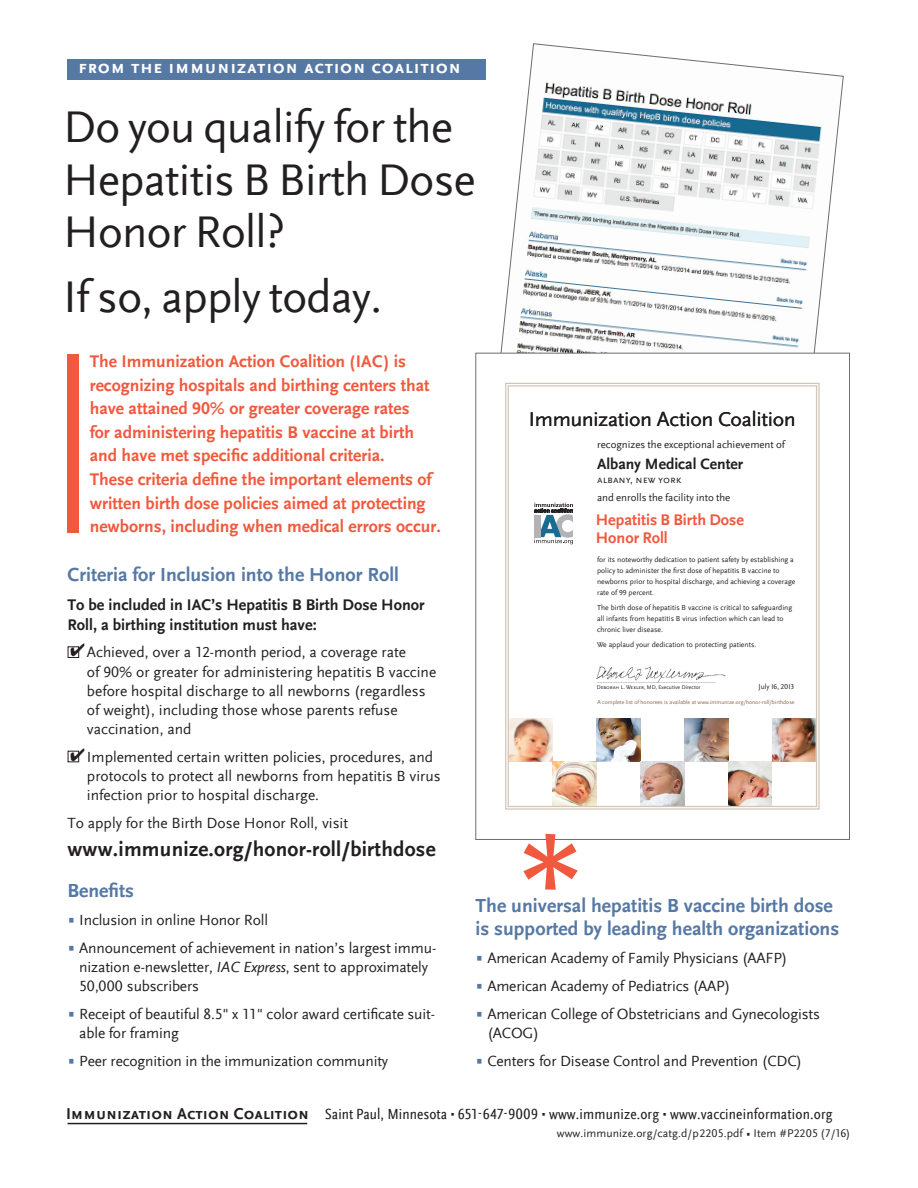
<style>
.page{position:relative;width:918px;height:1188px;background:#fff}
.page>*{position:absolute;margin:0;border:0;box-sizing:border-box;transform-origin:0 0}
.t1{font:46.5px/52.5px "Scala Sans Offc";letter-spacing:-.015em;color:#231f20}
.t2{font:700 21.3px "Scala Sans Offc";letter-spacing:.01em;color:#231f20}
.t3{font:20.85px "Scala Sans OT";color:#231f20}
.t4{font:700 19.8px/23.5px "Scala Sans Offc";color:#5578a5}
.t5{font:700 18.75px "Scala Sans Sc Offc";letter-spacing:.035em;color:#fff}
.t6{font:700 17.7px/23.5px "Scala Sans Offc";color:#f0593e}
.t7{font:700 16.2px/19.8px "Scala Sans Offc";color:#231f20}
.t8{font:700 16.2px/18px "Scala Sans Offc";color:#f0593e}
.t9{font:700 15.75px "Scala Sans Offc";color:#231f20}
.t10{font:15.45px/19px "Scala Sans Offc";letter-spacing:-.01em;color:#231f20}
.t11{font:condensed 15.3px "Scala Sans Offc";letter-spacing:.01em;color:#231f20}
.t12{font:11.7px "Scala Sans Offc";letter-spacing:.01em;color:#231f20}
.t13{font:10.8px/18.3px "Scala Sans Offc";color:#231f20}
.t14{font:7.65px/11.1px "Scala Sans Offc";color:#231f20}
.t15{font:7.5px "Scala Sans Offc";color:#231f20}
.t16{font:5.7px "Scala Sans Offc";color:#84664b}
.t17{font:5.55px "Scala Sans Offc";color:#231f20}
.s1{font-family:"Glypha LT Std";font-size:13.2px;color:#5578a5}
.s2{font-style:italic}
.s3{font-family:"Scala Sans Sc Offc"}
.s4{font-family:"Scala Sans Sc Offc";font-weight:700;font-stretch:normal;font-size:16.5px}
.s5{font-family:"Glypha LT Std";font-stretch:normal;font-size:7.5px}
.s6{font-family:"Glypha LT Std";font-size:7.65px}
</style>
<div class="page">
<div style="left:68px;top:647px;width:11px;height:11px;border:1px solid #231f20"></div>
<div style="left:68px;top:354px;width:11px;height:178px;background:#f0593e"></div>
<div style="left:68px;top:59px;width:418px;height:21px;background:#5578a5"></div>
<svg style="left:499px;top:43px;width:345px;height:310px"></svg>
<img style="left:510px;top:718px;width:43px;height:44px">
<img style="left:597px;top:718px;width:43px;height:44px">
<img style="left:684px;top:718px;width:44px;height:44px">
<img style="left:553px;top:762px;width:44px;height:43px">
<img style="left:640px;top:762px;width:44px;height:43px">
<img style="left:728px;top:762px;width:44px;height:43px">
<img style="left:772px;top:718px;width:43px;height:44px">
<div style="left:505px;top:383px;width:315px;height:427px;border:1px solid #d3c5b8"></div>
<div style="left:508px;top:385px;width:309px;height:422px;border:1px solid #d3c5b8"></div>
<svg style="left:534px;top:503px;width:39px;height:41px"></svg>
<div style="left:534px;top:515px;width:6px;height:22px;background:#b2b3b7"></div>
<img style="left:596px;top:666px;width:130px;height:17px">
<svg style="left:597px;top:682px;width:120px;height:1px"></svg>
<hr style="left:68px;top:1123px;width:239px;height:1px;background:#231f20">
<svg style="left:71px;top:646px;width:9px;height:11px"></svg>
<svg style="left:71px;top:750px;width:9px;height:11px"></svg>
<svg style="left:513px;top:839px;width:75px;height:1px"></svg>
<p class="t5" style="left:78px;top:57px;width:384px">from the immunization action coalition</p>
<p class="t1" style="left:63px;top:102px;width:414px">Do you qualify for the<br>Hepatitis B Birth Dose<br>Honor Roll?</p>
<p class="t1" style="left:63px;top:271px;width:321px">If so, apply today.</p>
<p class="t6" style="left:90px;top:350px;width:353px">The Immunization Action Coalition (IAC) is recognizing hospitals and birthing centers that have attained 90% or greater coverage rates<br>for administering hepatitis B vaccine at birth and have met specific additional criteria.<br>These criteria define the important elements of written birth dose policies aimed at protecting newborns, including when medical errors occur.</p>
<p class="t4" style="left:68px;top:563px;width:333px">Criteria for Inclusion into the Honor Roll</p>
<p class="t7" style="left:68px;top:595px;width:359px">To be included in IAC’s Hepatitis B Birth Dose Honor<br>Roll, a birthing institution must have:</p>
<p class="t10" style="left:87px;top:643px;width:351px">Achieved, over a 12-month period, a coverage rate<br>of 90% or greater for administering hepatitis B vaccine before hospital discharge to all newborns (regardless of weight), including those whose parents refuse vaccination, and</p>
<p class="t10" style="left:87px;top:748px;width:355px">Implemented certain written policies, procedures, and protocols to protect all newborns from hepatitis B virus infection prior to hospital discharge.</p>
<p class="t10" style="left:68px;top:814px;width:282px">To apply for the Birth Dose Honor Roll, visit</p>
<p class="t2" style="left:68px;top:837px;width:370px">www.immunize.org/honor-roll/birthdose</p>
<p class="t4" style="left:68px;top:879px;width:68px">Benefits</p>
<p class="t10" style="left:68px;top:911px;width:202px"><span class="s1">•</span> Inclusion in online Honor Roll</p>
<p class="t10" style="left:79px;top:939px;width:358px;text-indent:-12px"><span class="s1">•</span> Announcement of achievement in nation’s largest immu&shy;nization e-newsletter, <span class="s2">IAC Express</span>, sent to approximately<br>50,000 subscribers</p>
<p class="t10" style="left:79px;top:1005px;width:357px;text-indent:-12px"><span class="s1">•</span> Receipt of beautiful 8.5" x 11" color award certificate suit&shy;able for framing</p>
<p class="t10" style="left:68px;top:1052px;width:322px"><span class="s1">•</span> Peer recognition in the immunization community</p>
<p class="t3" style="left:529px;top:408px;width:268px">Immunization Action Coalition</p>
<p class="t13" style="left:597px;top:435px;width:189px">recognizes the exceptional achievement of</p>
<p class="t9" style="left:597px;top:455px;width:148px">Albany Medical Center</p>
<p class="t13" style="left:597px;top:470px;width:135px"><span class="s3">albany, new york<br></span>and enrolls the facility into the</p>
<p class="t8" style="left:596px;top:511px;width:150px">Hepatitis B Birth Dose<br>Honor Roll</p>
<p class="t14" style="left:597px;top:554px;width:200px">for its noteworthy dedication to patient safety by establishing a policy to administer the first dose of hepatitis B vaccine to newborns prior to hospital discharge, and achieving a coverage rate of 99 percent.</p>
<p class="t14" style="left:597px;top:602px;width:197px">The birth dose of hepatitis B vaccine is critical to safeguarding all infants from hepatitis B virus infection which can lead to chronic liver disease.</p>
<p class="t14" style="left:597px;top:639px;width:161px">We applaud your dedication to protecting patients.</p>
<p class="t17" style="left:597px;top:685px;width:105px"><span class="s3">Deborah L. Wexler</span>, MD, Executive Director</p>
<p class="t15" style="left:758px;top:683px;width:37px">July I6, 20I3</p>
<p class="t16" style="left:597px;top:699px;width:199px">A complete list of honorees is available at www.immunize.org/honor-roll/birthdose</p>
<p class="t4" style="left:476px;top:894px;width:365px">The universal hepatitis B vaccine birth dose is supported by leading health organizations</p>
<p class="t10" style="left:476px;top:949px;width:314px"><span class="s1">•</span> American Academy of Family Physicians (AAFP)</p>
<p class="t10" style="left:476px;top:977px;width:256px"><span class="s1">•</span> American Academy of Pediatrics (AAP)</p>
<p class="t10" style="left:487px;top:1005px;width:334px;text-indent:-12px"><span class="s1">•</span> American College of Obstetricians and Gynecologists (ACOG)</p>
<p class="t10" style="left:476px;top:1052px;width:328px"><span class="s1">•</span> Centers for Disease Control and Prevention (CDC)</p>
<p class="t11" style="left:66px;top:1106px;width:768px"><span class="s4">Immunization Action Coalition</span> Saint Paul, Minnesota <span class="s5">•</span> 651-647-9009 <span class="s5">•</span> www.immunize.org <span class="s5">•</span> www.vaccineinformation.org</p>
<p class="t12" style="left:557px;top:1127px;width:295px">www.immunize.org/catg.d/p2205.pdf <span class="s6">•</span> Item #P2205 (7/16)</p>
</div>
